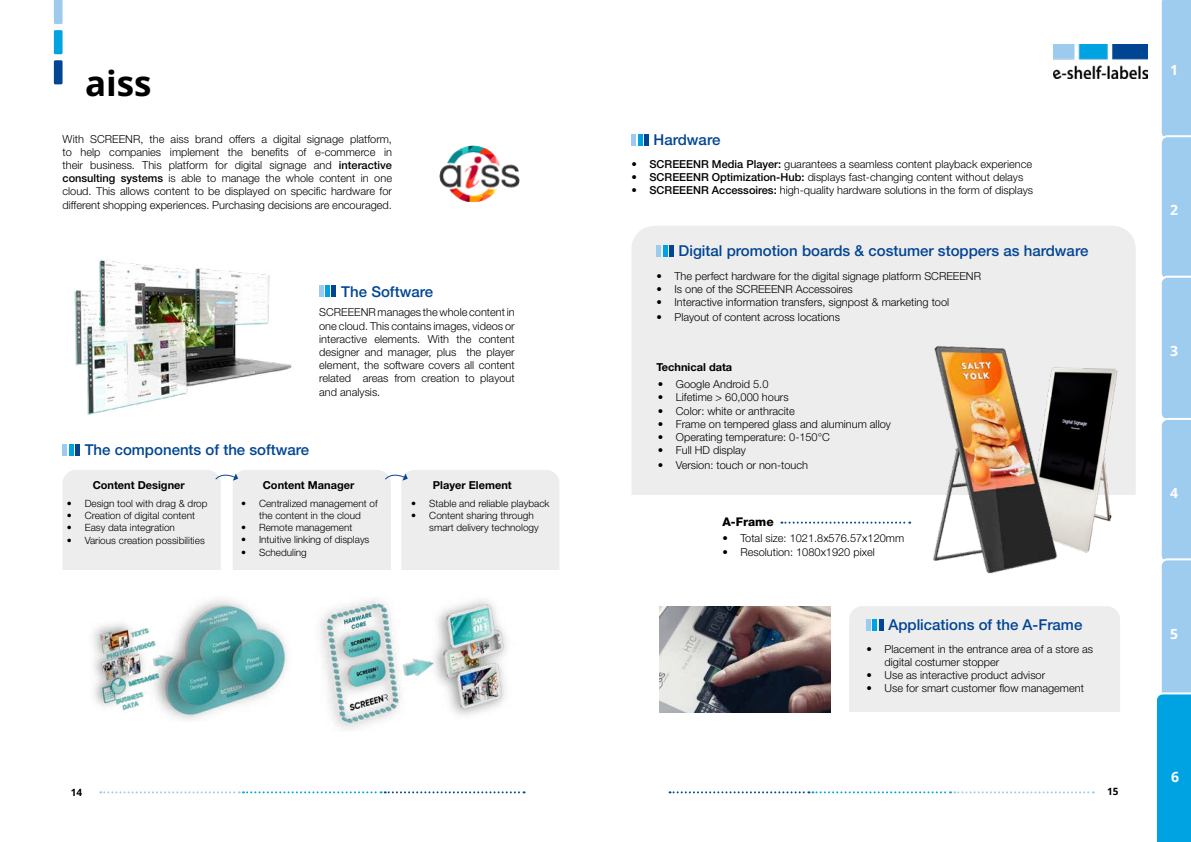
<style>
.page{position:relative;width:1191px;height:842px;background:#fff}
.page>*{position:absolute;margin:0;border:0;box-sizing:border-box;transform-origin:0 0}
.t1{font:700 35px "Open Sans";color:#000}
.t2{font:500 15px "Helvetica Neue LT Std";color:#014593}
.t3{font:700 14px "Open Sans";color:#fff}
.t4{font:800 12px "Helvetica Neue LT Std";color:#000}
.t5{font:300 11px/13.2px "Helvetica Neue LT Std";color:#000;text-align:justify}
.t6{font:700 11px "Helvetica Neue LT Std";color:#000}
.t7{font:300 10px/12px "Helvetica Neue LT Std";color:#000}
.t8{font:700 10px "Open Sans";color:#000}
.s1{font-weight:500}
</style>
<div class="page">
<svg style="left:100px;top:791px;width:424px;height:2px"></svg>
<img style="left:1053px;top:45px;width:94px;height:33px">
<div style="left:54px;top:30px;width:9px;height:24px;background:#00a3e2"></div>
<svg style="left:54px;top:0;width:9px;height:24px"></svg>
<div style="left:54px;top:60px;width:9px;height:24px;background:#014593"></div>
<svg style="left:669px;top:791px;width:424px;height:2px"></svg>
<div style="left:233px;top:470px;width:158px;height:117px;background:#eeedee;border-radius:13px"></div>
<div style="left:63px;top:470px;width:158px;height:119px;background:#eeedee;border-radius:13px"></div>
<div style="left:401px;top:470px;width:158px;height:119px;background:#eeedee;border-radius:13px"></div>
<img style="left:439px;top:145px;width:81px;height:58px">
<img style="left:74px;top:260px;width:218px;height:155px">
<div style="left:319px;top:286px;width:5px;height:11px;background:#9dcbee"></div>
<div style="left:325px;top:286px;width:5px;height:11px;background:#00a3e2"></div>
<hr style="left:332px;top:286px;width:4px;height:11px;background:#014593">
<div style="left:631px;top:226px;width:504px;height:300px;background:#eeedee;border-radius:23px"></div>
<div style="left:615px;top:495px;width:546px;height:52px;background:#fff"></div>
<div style="left:656px;top:245px;width:5px;height:12px;background:#9dcbee"></div>
<div style="left:662px;top:245px;width:5px;height:12px;background:#00a3e2"></div>
<hr style="left:669px;top:245px;width:4px;height:12px;background:#014593">
<img style="left:1061px;top:367px;width:57px;height:186px">
<img style="left:903px;top:346px;width:158px;height:228px">
<hr style="left:63px;top:444px;width:4px;height:11px;background:#9dcbee">
<hr style="left:69px;top:444px;width:4px;height:11px;background:#00a3e2">
<div style="left:75px;top:444px;width:5px;height:11px;background:#014593"></div>
<div style="left:631px;top:135px;width:5px;height:11px;background:#9dcbee"></div>
<div style="left:637px;top:135px;width:5px;height:11px;background:#00a3e2"></div>
<hr style="left:644px;top:135px;width:4px;height:11px;background:#014593">
<svg style="left:781px;top:522px;width:129px;height:2px"></svg>
<svg style="left:215px;top:473px;width:23px;height:8px"></svg>
<svg style="left:385px;top:473px;width:23px;height:8px"></svg>
<div style="left:849px;top:606px;width:271px;height:143px;background:#eeedee;border-radius:13px"></div>
<div style="left:866px;top:619px;width:5px;height:12px;background:#9dcbee"></div>
<div style="left:872px;top:619px;width:5px;height:12px;background:#00a3e2"></div>
<div style="left:878px;top:619px;width:5px;height:12px;background:#014593"></div>
<img style="left:659px;top:606px;width:171px;height:106px">
<svg style="left:1157px;top:0;width:34px;height:842px;background:#8ecbee"></svg>
<div style="left:845px;top:712px;width:283px;height:58px;background:#fff"></div>
<div style="left:53px;top:570px;width:517px;height:25px;background:#fff"></div>
<img style="left:320px;top:600px;width:187px;height:129px">
<img style="left:93px;top:599px;width:194px;height:121px">
<h1 class="t1" style="left:85px;top:59px;width:68px">aiss</h1>
<p class="t5" style="left:63px;top:132px;width:331px">With SCREENR, the aiss brand offers a digital signage platform, to help companies implement the benefits of e-commerce in their business. This platform for digital signage and <span class="s1">interactive consulting systems</span> is able to manage the whole content in one cloud. This allows content to be displayed on specific hardware for different shopping experiences. Purchasing decisions are encouraged.</p>
<h2 class="t2" style="left:341px;top:283px;width:93px">The Software</h2>
<p class="t5" style="left:319px;top:306px;width:197px">SCREEENR manages the whole content in one cloud. This contains images, videos or interactive elements. With the content designer and manager, plus the player element, the software covers all content related areas from creation to playout and analysis.</p>
<h2 class="t2" style="left:85px;top:440px;width:226px">The components of the software</h2>
<p class="t6" style="left:93px;top:478px;width:94px">Content Designer</p>
<p class="t6" style="left:263px;top:478px;width:93px">Content Manager</p>
<p class="t6" style="left:433px;top:478px;width:80px">Player Element</p>
<p class="t7" style="left:411px;top:497px;width:140px">• Stable and reliable playback</p>
<p class="t7" style="left:429px;top:509px;width:111px;text-indent:-18px">• Content sharing through smart delivery technology</p>
<p class="t7" style="left:241px;top:497px;width:138px;text-align:center">• Centralized management of the content in the cloud</p>
<p class="t7" style="left:241px;top:521px;width:113px">• Remote management</p>
<p class="t7" style="left:241px;top:533px;width:130px">• Intuitive linking of displays</p>
<p class="t7" style="left:241px;top:546px;width:67px">• Scheduling</p>
<p class="t7" style="left:67px;top:497px;width:142px">• Design tool with drag &amp; drop</p>
<p class="t7" style="left:67px;top:509px;width:130px">• Creation of digital content</p>
<p class="t7" style="left:67px;top:521px;width:110px">• Easy data integration</p>
<p class="t7" style="left:67px;top:534px;width:140px">• Various creation possibilities</p>
<h2 class="t2" style="left:653px;top:131px;width:68px">Hardware</h2>
<p class="t5" style="left:631px;top:157px;width:402px"><span class="s1">• SCREEENR Media Player:</span> guarantees a seamless content playback experience</p>
<p class="t5" style="left:631px;top:170px;width:393px"><span class="s1">• SCREEENR Optimization-Hub:</span> displays fast-changing content without delays</p>
<p class="t5" style="left:631px;top:183px;width:403px"><span class="s1">• SCREEENR Accessoires:</span> high-quality hardware solutions in the form of displays</p>
<h2 class="t2" style="left:678px;top:242px;width:411px">Digital promotion boards &amp; costumer stoppers as hardware</h2>
<p class="t5" style="left:656px;top:269px;width:326px">• The perfect hardware for the digital signage platform SCREEENR</p>
<p class="t5" style="left:656px;top:282px;width:198px">• Is one of the SCREEENR Accessoires</p>
<p class="t5" style="left:656px;top:295px;width:294px">• Interactive information transfers, signpost &amp; marketing tool</p>
<p class="t5" style="left:656px;top:310px;width:185px">• Playout of content across locations</p>
<p class="t6" style="left:656px;top:360px;width:77px">Technical data</p>
<p class="t5" style="left:658px;top:377px;width:112px">• Google Android 5.0</p>
<p class="t5" style="left:658px;top:391px;width:132px">• Lifetime &gt; 60,000 hours</p>
<p class="t5" style="left:658px;top:404px;width:139px">• Color: white or anthracite</p>
<p class="t5" style="left:658px;top:417px;width:234px">• Frame on tempered glass and aluminum alloy</p>
<p class="t5" style="left:658px;top:430px;width:173px">• Operating temperature: 0-150°C</p>
<p class="t5" style="left:658px;top:443px;width:90px">• Full HD display</p>
<p class="t5" style="left:658px;top:458px;width:152px">• Version: touch or non-touch</p>
<p class="t4" style="left:722px;top:515px;width:53px">A-Frame</p>
<p class="t5" style="left:722px;top:532px;width:183px">• Total size: 1021.8x576.57x120mm</p>
<p class="t5" style="left:722px;top:545px;width:154px">• Resolution: 1080x1920 pixel</p>
<h2 class="t2" style="left:888px;top:616px;width:195px">Applications of the A-Frame</h2>
<p class="t5" style="left:884px;top:642px;width:210px;text-indent:-18px">• Placement in the entrance area of a store as digital costumer stopper</p>
<p class="t5" style="left:866px;top:668px;width:180px">• Use as interactive product advisor</p>
<p class="t5" style="left:866px;top:682px;width:219px">• Use for smart customer flow management</p>
<p class="t8" style="left:71px;top:785px;width:13px">14</p>
<p class="t8" style="left:1107px;top:785px;width:13px">15</p>
<p class="t3" style="left:1170px;top:60px;width:10px">1</p>
<p class="t3" style="left:1170px;top:201px;width:10px">2</p>
<p class="t3" style="left:1170px;top:341px;width:10px">3</p>
<p class="t3" style="left:1170px;top:483px;width:10px">4</p>
<p class="t3" style="left:1170px;top:624px;width:10px">5</p>
<p class="t3" style="left:1170px;top:765px;width:10px">66</p>
</div>
